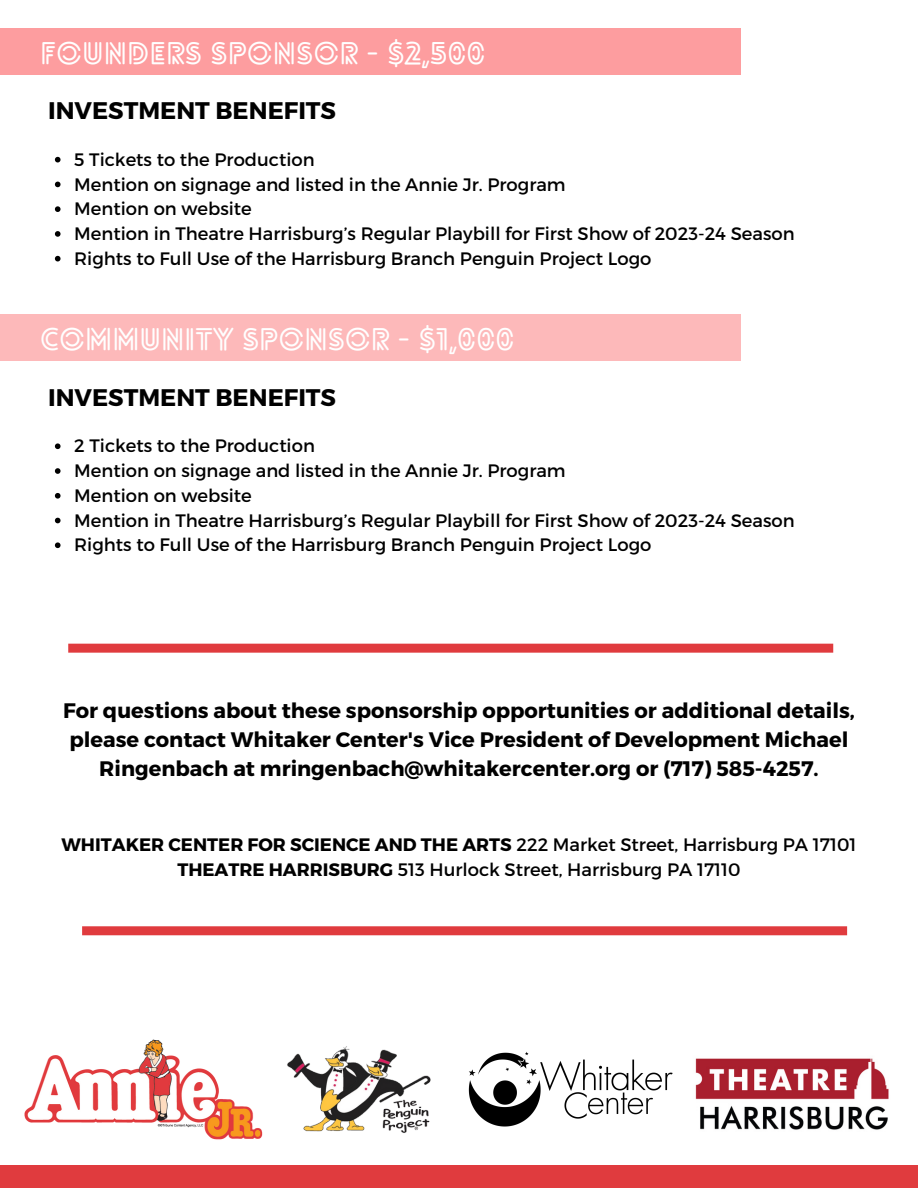
<style>
.page{position:relative;width:918px;height:1188px;background:#fff}
.page>*{position:absolute;margin:0;border:0;box-sizing:border-box;transform-origin:0 0}
.t1{font:700 30.3px "Lovelo Line";color:#fff}
.t2{font:700 24px "Montserrat";color:#000}
.t3{font:700 21px/29.2px "Montserrat";color:#000;text-align:center}
.t4{font:18px "Montserrat";color:#000}
.t5{font:700 18px "Montserrat";color:#000}
.s1{font-weight:400}
.s2{font-weight:700}
</style>
<div class="page">
<img style="left:287px;top:1046px;width:144px;height:87px">
<img style="left:24px;top:1039px;width:239px;height:101px">
<img style="left:695px;top:1058px;width:194px;height:72px">
<img style="left:468px;top:1052px;width:205px;height:75px">
<div style="left:0;top:1166px;width:918px;height:22px;background:#e03b3e"></div>
<div style="left:0;top:28px;width:741px;height:47px;background:#fd9d9f"></div>
<svg style="left:55px;top:157px;width:6px;height:5px"></svg>
<svg style="left:55px;top:182px;width:6px;height:5px"></svg>
<svg style="left:55px;top:206px;width:6px;height:6px"></svg>
<svg style="left:55px;top:231px;width:6px;height:6px"></svg>
<svg style="left:55px;top:256px;width:6px;height:5px"></svg>
<svg style="left:55px;top:443px;width:6px;height:6px"></svg>
<svg style="left:55px;top:468px;width:6px;height:6px"></svg>
<svg style="left:55px;top:493px;width:6px;height:6px"></svg>
<svg style="left:55px;top:518px;width:6px;height:5px"></svg>
<svg style="left:55px;top:542px;width:6px;height:6px"></svg>
<div style="left:0;top:315px;width:741px;height:46px;background:#fdb9ba"></div>
<div style="left:68px;top:644px;width:765px;height:9px;background:#e03b3e"></div>
<div style="left:82px;top:926px;width:765px;height:9px;background:#e03b3e"></div>
<p class="t1" style="left:40px;top:41px;width:447px">FOUNDERS SPONSOR - $2,500</p>
<p class="t2" style="left:48px;top:95px;width:289px">INVESTMENT BENEFITS</p>
<p class="t4" style="left:74px;top:148px;width:242px">5 Tickets to the Production</p>
<p class="t4" style="left:74px;top:172px;width:493px">Mention on signage and listed in the Annie Jr. Program</p>
<p class="t4" style="left:74px;top:197px;width:179px">Mention on website</p>
<p class="t4" style="left:74px;top:222px;width:722px">Mention in Theatre Harrisburg’s Regular Playbill for First Show of 2023-24 Season</p>
<p class="t4" style="left:74px;top:247px;width:579px">Rights to Full Use of the Harrisburg Branch Penguin Project Logo</p>
<p class="t1" style="left:40px;top:328px;width:476px">COMMUNITY SPONSOR - $1,000</p>
<p class="t2" style="left:48px;top:382px;width:289px">INVESTMENT BENEFITS</p>
<p class="t4" style="left:74px;top:434px;width:242px">2 Tickets to the Production</p>
<p class="t4" style="left:74px;top:459px;width:493px">Mention on signage and listed in the Annie Jr. Program</p>
<p class="t4" style="left:74px;top:484px;width:179px">Mention on website</p>
<p class="t4" style="left:74px;top:509px;width:722px">Mention in Theatre Harrisburg’s Regular Playbill for First Show of 2023-24 Season</p>
<p class="t4" style="left:74px;top:533px;width:579px">Rights to Full Use of the Harrisburg Branch Penguin Project Logo</p>
<p class="t3" style="left:63px;top:694px;width:793px">For questions about these sponsorship opportunities or additional details, please contact Whitaker Center's Vice President of Development Michael<br>Ringenbach at mringenbach@whitakercenter.org or (717) 585-4257.</p>
<p class="t5" style="left:62px;top:833px;width:796px">WHITAKER CENTER FOR SCIENCE AND THE ARTS <span class="s1">222 Market Street, Harrisburg PA 17101</span></p>
<p class="t4" style="left:177px;top:858px;width:565px"><span class="s2">THEATRE HARRISBURG</span> 513 Hurlock Street, Harrisburg PA 17110</p>
</div>
